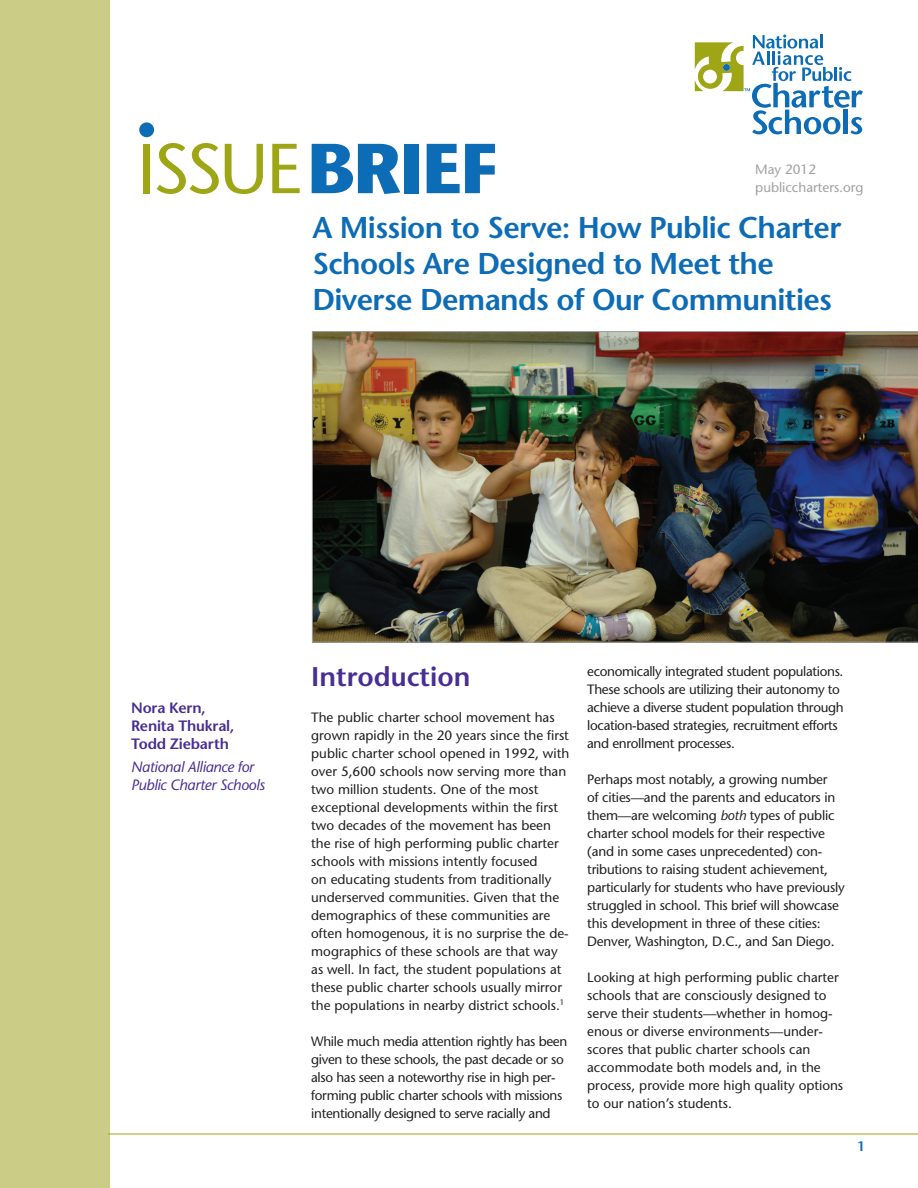
<style>
.page{position:relative;width:918px;height:1188px;background:#fff}
.page>*{position:absolute;margin:0;border:0;box-sizing:border-box;transform-origin:0 0}
.t1{font:500 70.5px "Stone Sans Std";letter-spacing:-.045em;color:#9ea615}
.t2{font:600 30px/36px "Stone Sans Std";letter-spacing:-.02em;color:#0d6cb6}
.t3{font:600 27px "Stone Sans Std";color:#482e92}
.t4{font:italic 500 15px/18px "Stone Sans Std";letter-spacing:-.02em;color:#482e92}
.t5{font:600 15px/18px "Stone Sans Std";letter-spacing:-.01em;color:#482e92}
.t6{font:500 13.5px/18px "Stone Sans Std";color:#231f20}
.t7{font:500 13.5px/18px "Stone Sans Std";letter-spacing:-.025em;color:#231f20}
.t8{font:500 13.5px/18px "Stone Sans Std";color:#a1a1a5}
.t9{font:600 13.5px "Stone Sans Std";color:#0d6cb6}
.s1{font-weight:700;color:#0d6cb6}
.s2{font-style:italic}
</style>
<div class="page">
<div style="left:0;top:0;width:110px;height:1188px;background:#cbcd86"></div>
<hr style="left:820px;top:34px;width:3px;height:14px;background:#0d6cb6">
<svg style="left:695px;top:35px;width:168px;height:99px"></svg>
<div style="left:723px;top:64px;width:7px;height:7px;background:#0d6cb6;border-radius:50%"></div>
<div style="left:139px;top:122px;width:15px;height:15px;background:#0d6cb6;border-radius:50%"></div>
<hr style="left:108px;top:1134px;width:810px;height:1px;background:#9ea615">
<img style="left:312px;top:331px;width:606px;height:312px">
<h1 class="t1" style="left:138px;top:127px;width:361px">issue<span class="s1">brief</span></h1>
<p class="t8" style="left:755px;top:160px;width:110px">May 2012 publiccharters.org</p>
<h2 class="t2" style="left:312px;top:210px;width:531px">A Mission to Serve: How Public Charter<br>Schools Are Designed to Meet the<br>Diverse Demands of Our Communities</h2>
<p class="t5" style="left:131px;top:699px;width:105px">Nora Kern,<br>Renita Thukral,<br>Todd Ziebarth</p>
<p class="t4" style="left:131px;top:757px;width:135px">National Alliance for<br>Public Charter Schools</p>
<h3 class="t3" style="left:311px;top:660px;width:161px">Introduction</h3>
<p class="t6" style="left:311px;top:708px;width:260px">The public charter school movement has grown rapidly in the 20 years since the first public charter school opened in 1992, with over 5,600 schools now serving more than two million students. One of the most exceptional developments within the first two decades of the movement has been the rise of high performing public charter schools with missions intently focused<br>on educating students from traditionally underserved communities. Given that the demographics of these communities are often homogenous, it is no surprise the de&shy;mographics of these schools are that way as well. I n fact, the student populations at these public charter schools usually mirror the populations in nearby district schools.<sup>1</sup></p>
<p class="t7" style="left:311px;top:1032px;width:258px">While much media attention rightly has been given to these schools, the past decade or so also has seen a noteworthy rise in high per&shy;forming public charter schools with missions intentionally designed to serve racially and</p>
<p class="t7" style="left:587px;top:662px;width:258px">economically integrated student populations.<br>These schools are utilizing their autonomy to achieve a diverse student population through location-based strategies, recruitment efforts and enrollment processes.</p>
<p class="t6" style="left:587px;top:770px;width:259px">Perhaps most notably, a growing number<br>of cities—and the parents and educators in them—are welcoming <span class="s2">both</span> types of public charter school models for their respective (and in some cases unprecedented) con&shy;tributions to raising student achievement, particularly for students who have previously struggled in school. This brief will showcase this development in three of these cities:<br>Denver, Washington, D.C., and San Diego.</p>
<p class="t6" style="left:587px;top:968px;width:258px">Looking at high performing public charter schools that are consciously designed to serve their students—whether in homog&shy;enous or diverse environments—under&shy;scores that public charter schools can accommodate both models and, in the process, provide more high quality options to our nation’s students.</p>
<p class="t9" style="left:857px;top:1139px;width:9px">1</p>
</div>
